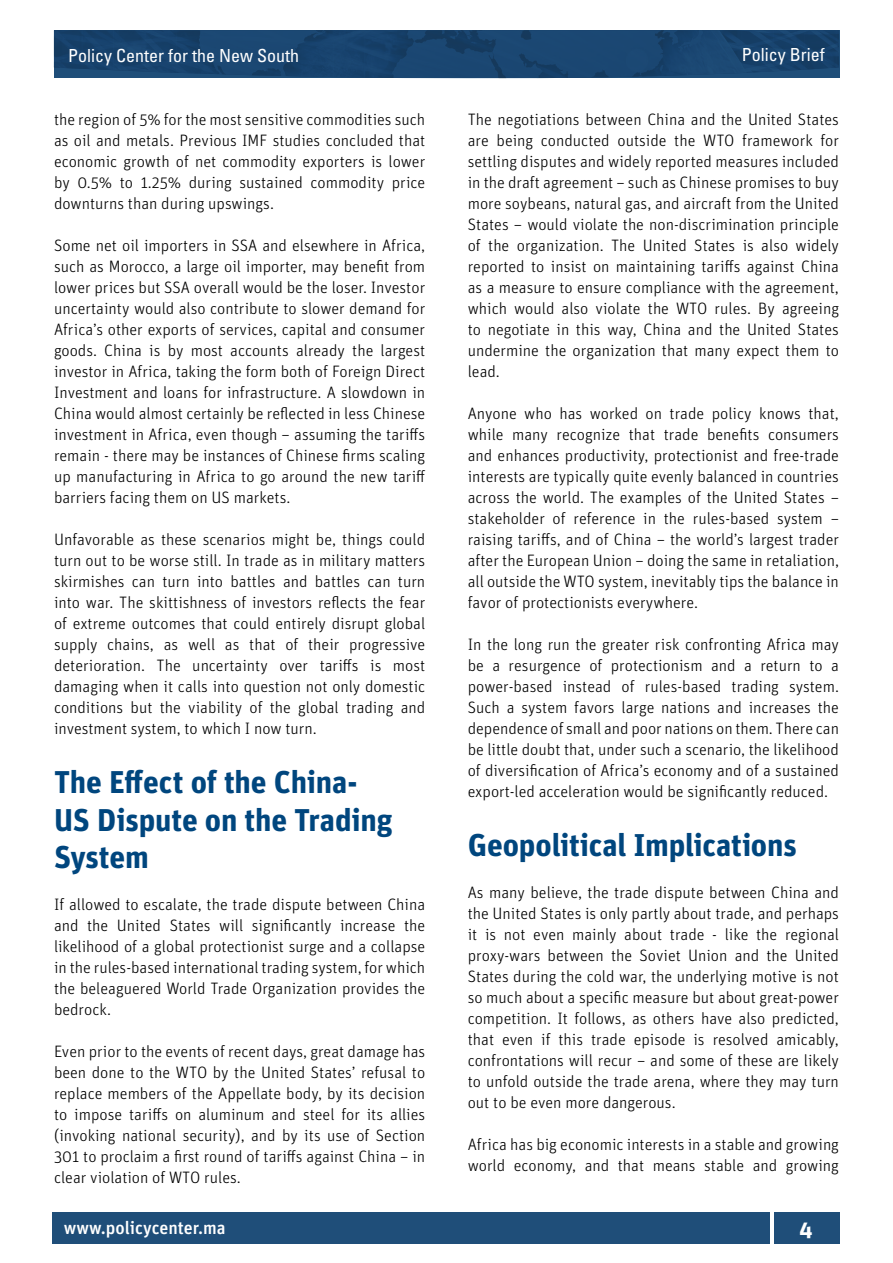
<style>
.page{position:relative;width:893px;height:1263px;background:#fff}
.page>*{position:absolute;margin:0;border:0;box-sizing:border-box;transform-origin:0 0}
.t1{font:700 31.5px/37.8px "Unit Pro";letter-spacing:-.005em;color:#00467e}
.t2{font:700 22.5px "Unit Pro";color:#fff}
.t3{font:condensed 18px "Univers LT Std";color:#fff}
.t4{font:500 18px "Unit Pro";color:#fff}
.t5{font:300 16.5px/21px "Unit Pro";color:#000;text-align:justify}
</style>
<div class="page">
<div style="left:52px;top:1212px;width:718px;height:31px;background:#1f4e79"></div>
<div style="left:774px;top:1212px;width:65px;height:31px;background:#1f4e79"></div>
<img style="left:54px;top:30px;width:785px;height:49px">
<p class="t3" style="left:68px;top:44px;width:232px">Policy Center for the New South</p>
<p class="t3" style="left:742px;top:43px;width:84px">Policy Brief</p>
<p class="t5" style="left:54px;top:109px;width:373px">the region of 5% for the most sensitive commodities such as oil and metals. Previous IMF studies concluded that economic growth of net commodity exporters is lower by 0.5% to 1.25% during sustained commodity price downturns than during upswings.</p>
<p class="t5" style="left:54px;top:235px;width:373px">Some net oil importers in SSA and elsewhere in Africa, such as Morocco, a large oil importer, may benefit from lower prices but SSA overall would be the loser. Investor uncertainty would also contribute to slower demand for Africa’s other exports of services, capital and consumer goods. China is by most accounts already the largest investor in Africa, taking the form both of Foreign Direct Investment and loans for infrastructure. A slowdown in China would almost certainly be reflected in less Chinese investment in Africa, even though – assuming the tariffs remain - there may be instances of Chinese firms scaling up manufacturing in Africa to go around the new tariff barriers facing them on US markets.</p>
<p class="t5" style="left:54px;top:529px;width:373px">Unfavorable as these scenarios might be, things could turn out to be worse still. In trade as in military matters skirmishes can turn into battles and battles can turn into war. The skittishness of investors reflects the fear of extreme outcomes that could entirely disrupt global supply chains, as well as that of their progressive deterioration. The uncertainty over tariffs is most damaging when it calls into question not only domestic conditions but the viability of the global trading and investment system, to which I now turn.</p>
<h1 class="t1" style="left:54px;top:762px;width:340px">The Effect of the China-<br>US Dispute on the Trading<br>System</h1>
<p class="t5" style="left:54px;top:894px;width:373px">If allowed to escalate, the trade dispute between China and the United States will significantly increase the likelihood of a global protectionist surge and a collapse in the rules-based international trading system, for which the beleaguered World Trade Organization provides the bedrock.</p>
<p class="t5" style="left:54px;top:1041px;width:373px">Even prior to the events of recent days, great damage has been done to the WTO by the United States’ refusal to replace members of the Appellate body, by its decision to impose tariffs on aluminum and steel for its allies (invoking national security), and by its use of Section 301 to proclaim a first round of tariffs against China – in clear violation of WTO rules.</p>
<p class="t5" style="left:468px;top:109px;width:373px">The negotiations between China and the United States are being conducted outside the WTO framework for settling disputes and widely reported measures included in the draft agreement – such as Chinese promises to buy more soybeans, natural gas, and aircraft from the United States – would violate the non-discrimination principle of the organization. The United States is also widely reported to insist on maintaining tariffs against China as a measure to ensure compliance with the agreement, which would also violate the WTO rules. By agreeing to negotiate in this way, China and the United States undermine the organization that many expect them to lead.</p>
<p class="t5" style="left:468px;top:403px;width:373px">Anyone who has worked on trade policy knows that, while many recognize that trade benefits consumers and enhances productivity, protectionist and free-trade interests are typically quite evenly balanced in countries across the world. The examples of the United States – stakeholder of reference in the rules-based system – raising tariffs, and of China – the world’s largest trader after the European Union – doing the same in retaliation, all outside the WTO system, inevitably tips the balance in favor of protectionists everywhere.</p>
<p class="t5" style="left:468px;top:634px;width:373px">In the long run the greater risk confronting Africa may be a resurgence of protectionism and a return to a power-based instead of rules-based trading system.<br>Such a system favors large nations and increases the dependence of small and poor nations on them. There can be little doubt that, under such a scenario, the likelihood of diversification of Africa’s economy and of a sustained export-led acceleration would be significantly reduced.</p>
<h1 class="t1" style="left:468px;top:825px;width:331px">Geopolitical Implications</h1>
<p class="t5" style="left:468px;top:881px;width:373px">As many believe, the trade dispute between China and the United States is only partly about trade, and perhaps it is not even mainly about trade - like the regional proxy-wars between the Soviet Union and the United States during the cold war, the underlying motive is not so much about a specific measure but about great-power competition. It follows, as others have also predicted, that even if this trade episode is resolved amicably, confrontations will recur – and some of these are likely to unfold outside the trade arena, where they may turn out to be even more dangerous.</p>
<p class="t5" style="left:468px;top:1134px;width:373px">Africa has big economic interests in a stable and growing world economy, and that means stable and growing</p>
<p class="t4" style="left:64px;top:1216px;width:164px">www.policycenter.ma</p>
<h2 class="t2" style="left:799px;top:1214px;width:15px">4</h2>
</div>
